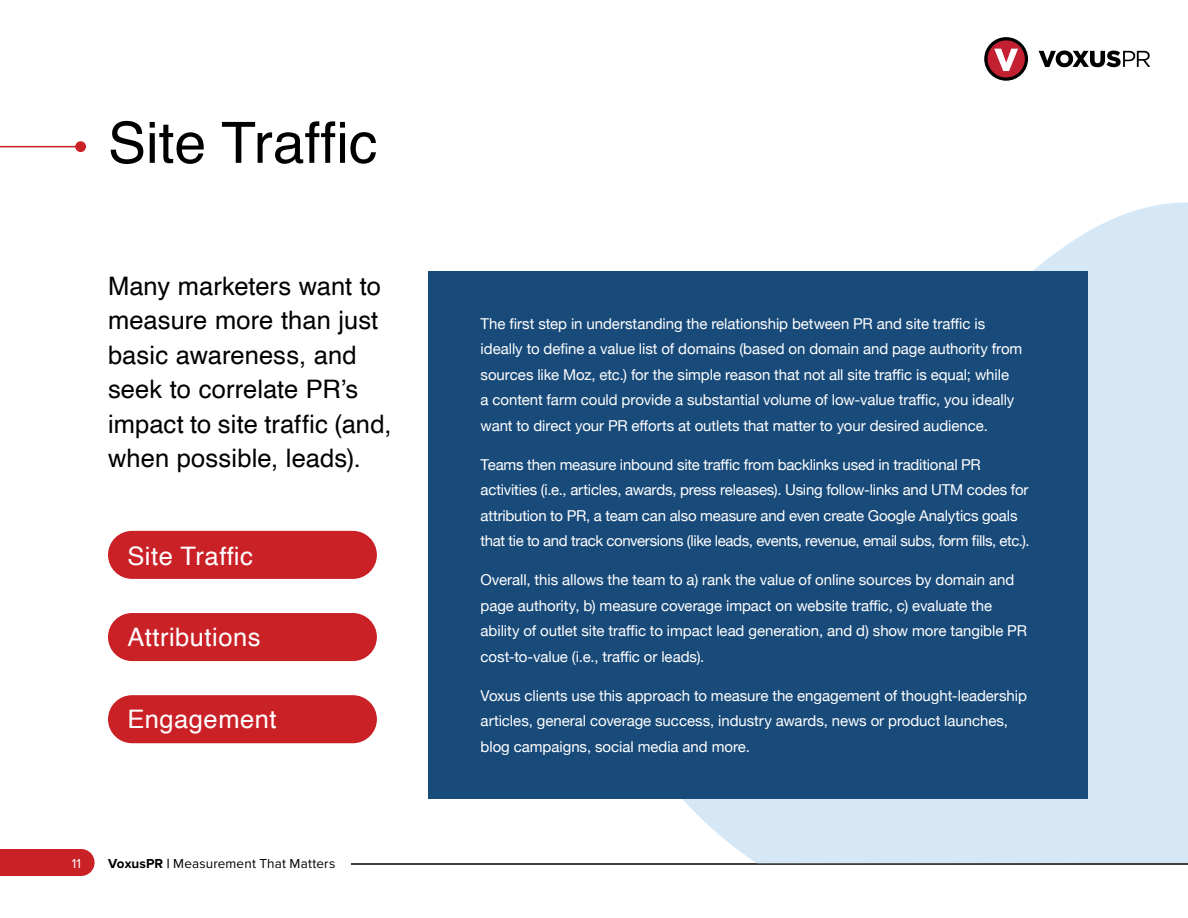
<style>
.page{position:relative;width:1188px;height:918px;background:#fff}
.page>*{position:absolute;margin:0;border:0;box-sizing:border-box;transform-origin:0 0}
.t1{font:100 57px "Helvetica Neue";color:#000}
.t2{font:100 25.5px/34.5px "Helvetica Neue";letter-spacing:.005em;color:#000}
.t3{font:700 25.5px "Helvetica";letter-spacing:.02em;color:#fff}
.t4{font:15px/25.5px "Helvetica Neue";letter-spacing:-.005em;color:#fff}
.t5{font:13.5px "Proxima Nova";letter-spacing:.01em;color:#000}
.t6{font:13.5px "Proxima Nova";color:#fff}
.s1{font-weight:700}
</style>
<div class="page">
<hr style="left:351px;top:863px;width:837px;height:2px;background:#000">
<div style="left:0;top:849px;width:95px;height:27px;background:#ca2127"></div>
<hr style="left:0;top:146px;width:84px;height:1px;background:#ca2127">
<div style="left:75px;top:141px;width:11px;height:11px;background:#ca2127;border-radius:50%"></div>
<svg style="left:1039px;top:51px;width:111px;height:16px"></svg>
<svg style="left:984px;top:37px;width:44px;height:44px"></svg>
<div style="left:988px;top:40px;width:37px;height:38px;background:#c32032;border-radius:50%"></div>
<svg style="left:994px;top:49px;width:24px;height:22px"></svg>
<svg style="left:683px;top:202px;width:505px;height:661px;fill:#d6e8f5"></svg>
<div style="left:428px;top:271px;width:660px;height:528px;background:#184a7a"></div>
<div style="left:108px;top:531px;width:269px;height:48px;background:#ca2127;border-radius:24px"></div>
<div style="left:108px;top:613px;width:269px;height:48px;background:#ca2127;border-radius:24px"></div>
<div style="left:108px;top:695px;width:269px;height:48px;background:#ca2127;border-radius:24px"></div>
<h1 class="t1" style="left:108px;top:99px;width:271px">Site Traffic</h1>
<h2 class="t2" style="left:108px;top:269px;width:285px">Many marketers want to measure more than just basic awareness, and seek to correlate PR’s impact to site traffic (and, when possible, leads).</h2>
<h2 class="t3" style="left:127px;top:536px;width:127px">Site Traffic</h2>
<h2 class="t3" style="left:127px;top:617px;width:135px">Attributions</h2>
<h2 class="t3" style="left:127px;top:700px;width:151px">Engagement</h2>
<p class="t6" style="left:72px;top:856px;width:11px">11</p>
<p class="t5" style="left:108px;top:856px;width:229px"><span class="s1">VoxusPR |</span> Measurement That Matters</p>
<p class="t4" style="left:481px;top:311px;width:543px">The first step in understanding the relationship between PR and site traffic is ideally to define a value list of domains (based on domain and page authority from sources like Moz, etc.) for the simple reason that not all site traffic is equal; while<br>a content farm could provide a substantial volume of low-value traffic, you ideally want to direct your PR efforts at outlets that matter to your desired audience.</p>
<p class="t4" style="left:481px;top:452px;width:551px">Teams then measure inbound site traffic from backlinks used in traditional PR activities (i.e., articles, awards, press releases). Using follow-links and UTM codes for attribution to PR, a team can also measure and even create Google Analytics goals that tie to and track conversions (like leads, events, revenue, email subs, form fills, etc.).</p>
<p class="t4" style="left:481px;top:568px;width:548px">Overall, this allows the team to a) rank the value of online sources by domain and page authority, b) measure coverage impact on website traffic, c) evaluate the ability of outlet site traffic to impact lead generation, and d) show more tangible PR cost-to-value (i.e., traffic or leads).</p>
<p class="t4" style="left:481px;top:683px;width:548px">Voxus clients use this approach to measure the engagement of thought-leadership articles, general coverage success, industry awards, news or product launches, blog campaigns, social media and more.</p>
</div>
